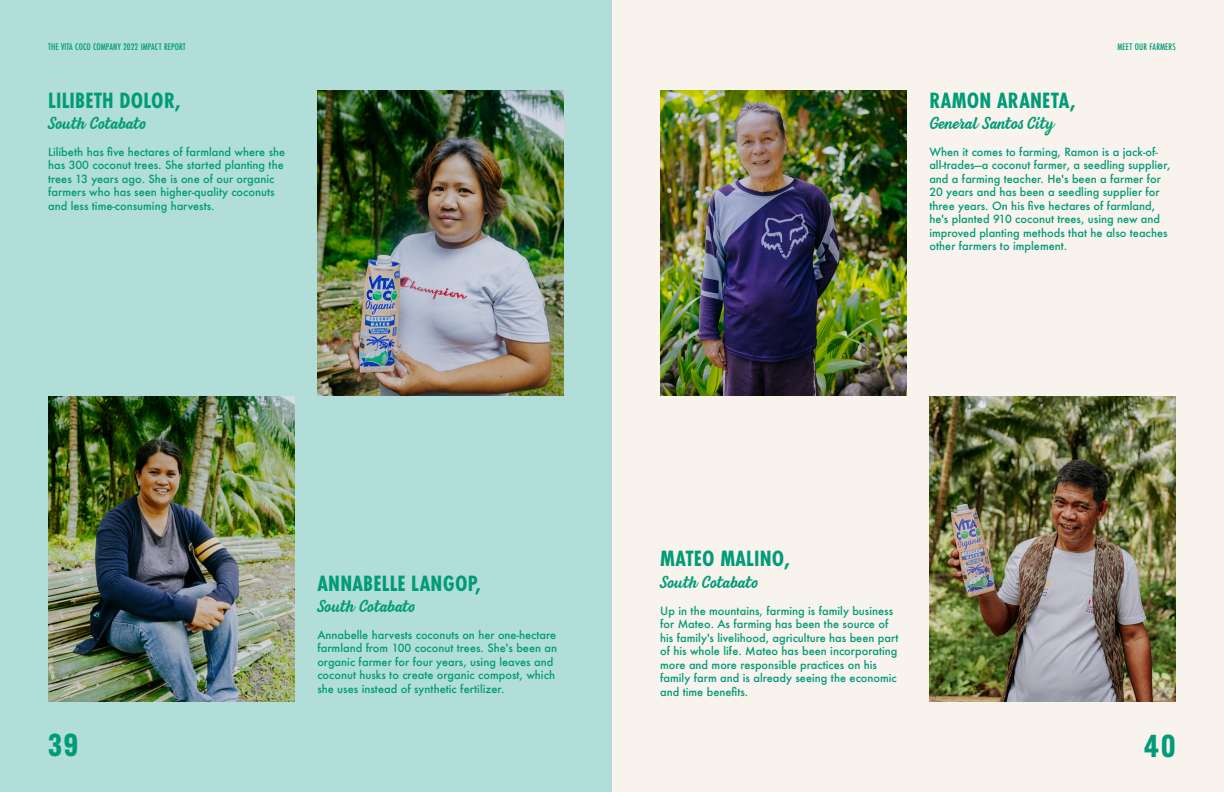
<style>
.page{position:relative;width:1224px;height:792px;background:#f8f3ec}
.page>*{position:absolute;margin:0;border:0;box-sizing:border-box;transform-origin:0 0}
.t1{font:700 31px "Alternate Gothic ATF";color:#009b77}
.t2{font:700 23px "Futura PT Cond";letter-spacing:.01em;color:#009b77}
.t3{font:600 16px "Beach Bar";color:#009b77}
.t4{font:500 11px/13.5px "Futura";color:#009b77}
.t5{font:500 10px "Futura PT Cond";letter-spacing:.01em;color:#009b77}
</style>
<div class="page">
<div style="left:0;top:0;width:612px;height:792px;background:#b1ded8"></div>
<img style="left:317px;top:91px;width:247px;height:305px">
<img style="left:660px;top:91px;width:247px;height:305px">
<img style="left:48px;top:396px;width:247px;height:305px">
<img style="left:929px;top:396px;width:247px;height:305px">
<p class="t5" style="left:48px;top:41px;width:139px">THE VITA COCO COMPANY 2022 IMPACT REPORT</p>
<p class="t5" style="left:1118px;top:41px;width:60px">MEET OUR FARMERS</p>
<h2 class="t2" style="left:48px;top:87px;width:134px">LILIBETH DOLOR,</h2>
<h3 class="t3" style="left:48px;top:113px;width:99px">South Cotabato</h3>
<p class="t4" style="left:48px;top:145px;width:239px">Lilibeth has five hectares of farmland where she has 300 coconut trees. She started planting the trees 13 years ago. She is one of our organic farmers who has seen higher-quality coconuts and less time-consuming harvests.</p>
<h2 class="t2" style="left:929px;top:87px;width:148px">RAMON ARANETA,</h2>
<h3 class="t3" style="left:929px;top:113px;width:126px">General Santos City</h3>
<p class="t4" style="left:929px;top:145px;width:243px">When it comes to farming, Ramon is a jack-of&shy;all-trades—a coconut farmer, a seedling supplier, and a farming teacher. He's been a farmer for 20 years and has been a seedling supplier for three years. On his five hectares of farmland, he's planted 910 coconut trees, using new and improved planting methods that he also teaches other farmers to implement.</p>
<h2 class="t2" style="left:317px;top:570px;width:165px">ANNABELLE LANGOP,</h2>
<h3 class="t3" style="left:317px;top:596px;width:99px">South Cotabato</h3>
<p class="t4" style="left:317px;top:628px;width:241px">Annabelle harvests coconuts on her one-hectare farmland from 100 coconut trees. She's been an organic farmer for four years, using leaves and coconut husks to create organic compost, which she uses instead of synthetic fertilizer.</p>
<h2 class="t2" style="left:660px;top:545px;width:131px">MATEO MALINO,</h2>
<h3 class="t3" style="left:660px;top:571px;width:99px">South Cotabato</h3>
<p class="t4" style="left:660px;top:604px;width:240px">Up in the mountains, farming is family business for Mateo. As farming has been the source of his family's livelihood, agriculture has been part of his whole life. Mateo has been incorporating more and more responsible practices on his family farm and is already seeing the economic and time benefits.</p>
<h1 class="t1" style="left:48px;top:725px;width:32px">42</h1>
<h1 class="t1" style="left:48px;top:725px;width:32px">39</h1>
<h1 class="t1" style="left:1144px;top:727px;width:33px">40</h1>
</div>
